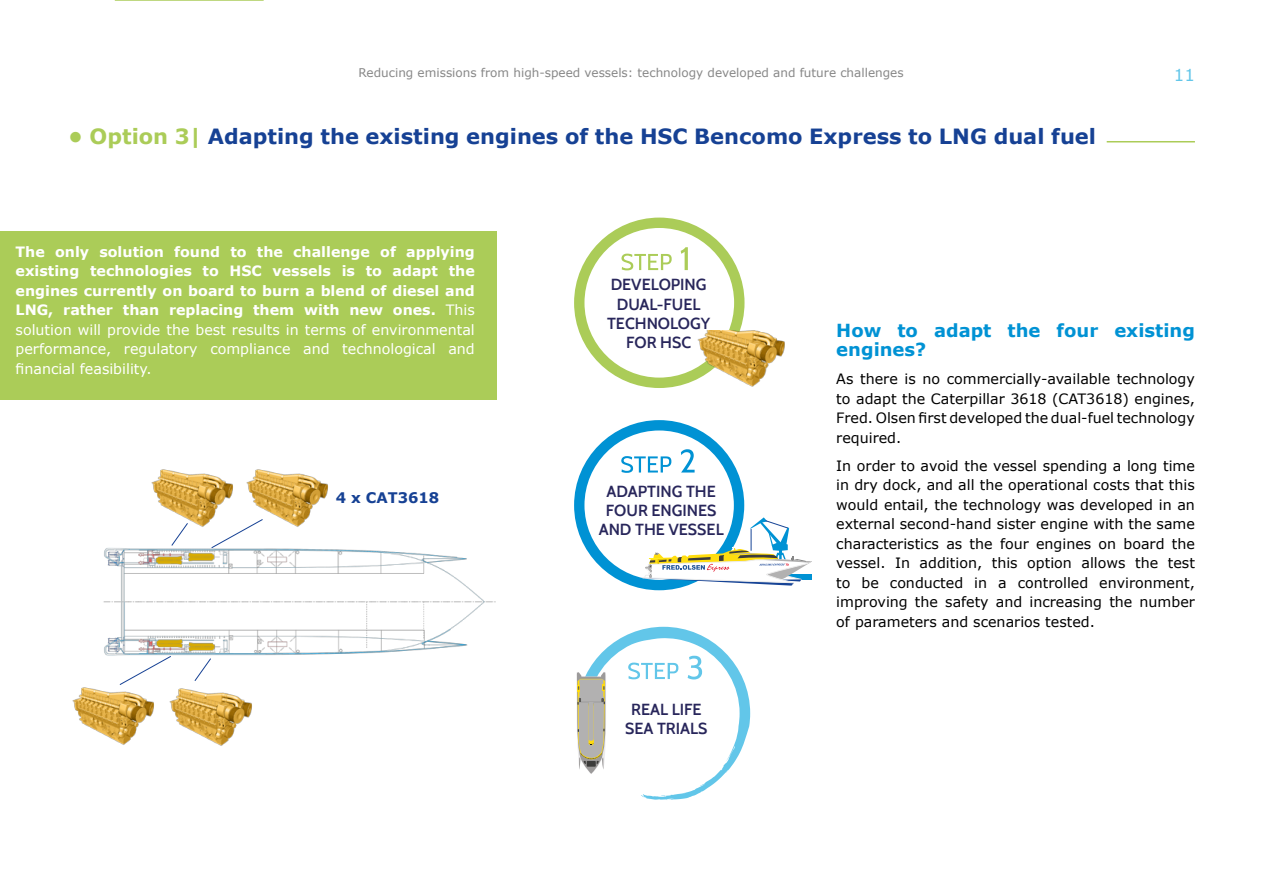
<style>
.page{position:relative;width:1263px;height:893px;background:#fff}
.page>*{position:absolute;margin:0;border:0;box-sizing:border-box;transform-origin:0 0}
.t1{font:700 21px "Verdana";color:#164194}
.t2{font:700 18px/19.5px "Verdana";color:#0092d4}
.t3{font:16.5px "Verdana";color:#62c6e9}
.t4{font:600 16.05px/19.2px "Cabin";color:#28265b;text-align:center}
.t5{font:700 14.55px "Verdana";color:#164194}
.t6{font:14.25px/19.5px "Verdana";color:#000;text-align:justify}
.t7{font:700 14.25px/19.5px "Verdana";color:#fff;text-align:justify}
.t8{font:12px "Verdana";color:#878787}
.s1{color:#abcc58}
.s2{font-weight:400}
</style>
<div class="page">
<div style="left:0;top:231px;width:496px;height:169px;background:#abcc58"></div>
<hr style="left:115px;top:0;width:149px;height:1px;background:#abcc58">
<hr style="left:1107px;top:141px;width:88px;height:1px;background:#abcc58">
<img style="left:103px;top:547px;width:392px;height:109px">
<img style="left:151px;top:469px;width:82px;height:58px">
<img style="left:246px;top:469px;width:82px;height:58px">
<img style="left:72px;top:687px;width:82px;height:58px">
<img style="left:169px;top:688px;width:83px;height:58px">
<svg style="left:171px;top:522px;width:18px;height:24px"></svg>
<svg style="left:211px;top:518px;width:53px;height:31px"></svg>
<svg style="left:194px;top:658px;width:17px;height:23px"></svg>
<svg style="left:119px;top:655px;width:53px;height:30px"></svg>
<svg style="left:574px;top:218px;width:170px;height:170px"></svg>
<img style="left:694px;top:331px;width:91px;height:56px">
<svg style="left:574px;top:420px;width:238px;height:170px"></svg>
<svg style="left:576px;top:627px;width:174px;height:173px"></svg>
<p class="t8" style="left:358px;top:65px;width:547px">Reducing emissions from high-speed vessels: technology developed and future challenges</p>
<p class="t3" style="left:1174px;top:64px;width:22px">11</p>
<h1 class="t1" style="left:68px;top:122px;width:1029px"><span class="s1">• Option 3|</span> Adapting the existing engines of the HSC Bencomo Express to LNG dual fuel</h1>
<p class="t7" style="left:16px;top:242px;width:461px">The only solution found to the challenge of applying existing technologies to HSC vessels is to adapt the engines currently on board to burn a blend of diesel and LNG, rather than replacing them with new ones. <span class="s2">This solution will provide the best results in terms of environmental performance, regulatory compliance and technological and financial feasibility.</span></p>
<p class="t5" style="left:336px;top:489px;width:105px">4 x CAT3618</p>
<p class="t4" style="left:607px;top:275px;width:105px">DEVELOPING<br>DUAL-FUEL<br>TECHNOLOGY<br>FOR HSC</p>
<p class="t4" style="left:599px;top:481px;width:127px">ADAPTING THE<br>FOUR ENGINES<br>AND THE VESSEL</p>
<p class="t4" style="left:625px;top:699px;width:84px">REAL LIFE<br>SEA TRIALS</p>
<p class="t2" style="left:836px;top:321px;width:360px">How to adapt the four existing engines?</p>
<p class="t6" style="left:836px;top:370px;width:360px">As there is no commercially-available technology to adapt the Caterpillar 3618 (CAT3618) engines, Fred. Olsen first developed the dual-fuel technology required.</p>
<p class="t6" style="left:836px;top:456px;width:360px">In order to avoid the vessel spending a long time in dry dock, and all the operational costs that this would entail, the technology was developed in an external second-hand sister engine with the same characteristics as the four engines on board the vessel. In addition, this option allows the test to be conducted in a controlled environment, improving the safety and increasing the number of parameters and scenarios tested.</p>
</div>
